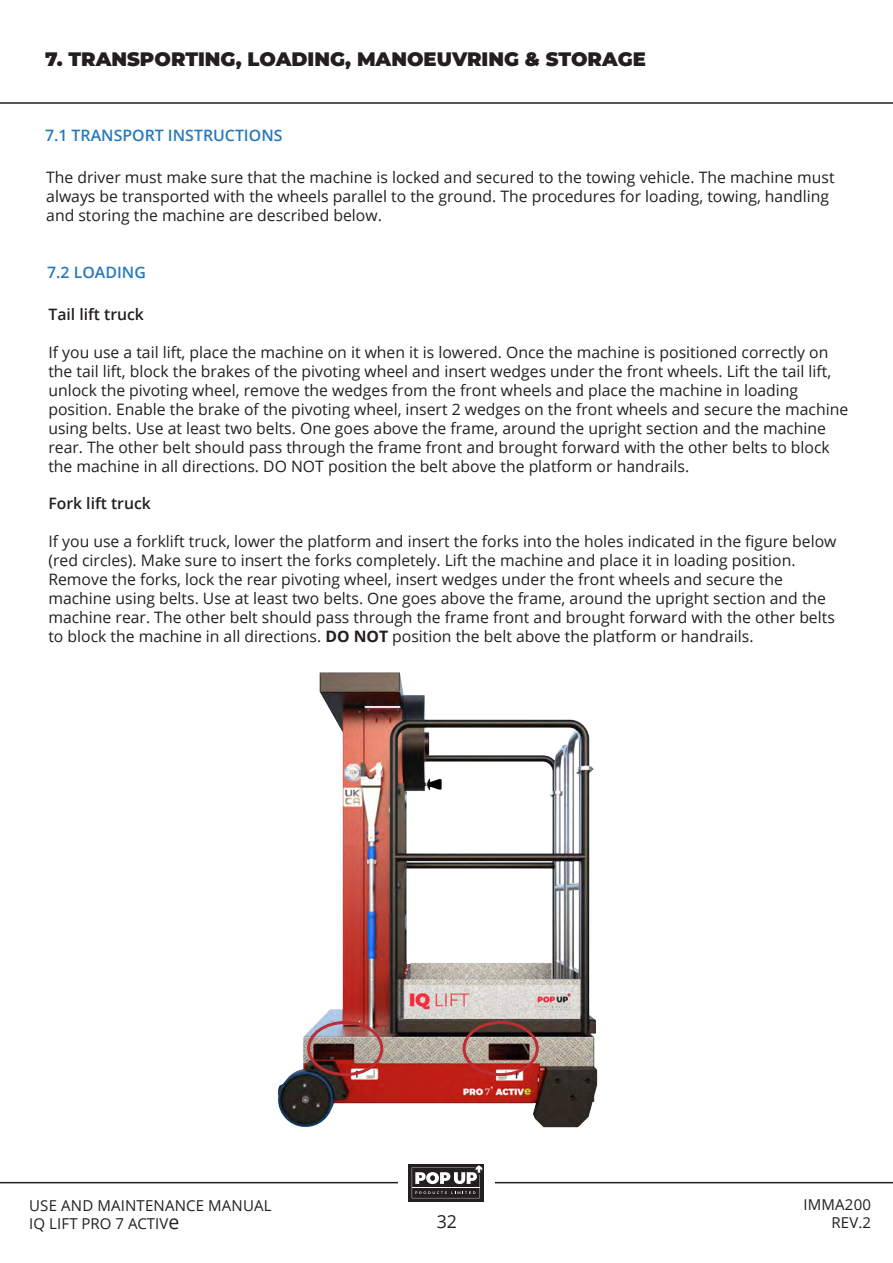
<style>
.page{position:relative;width:893px;height:1263px;background:#fff}
.page>*{position:absolute;margin:0;border:0;box-sizing:border-box;transform-origin:0 0}
.t1{font:900 19.5px "Montserrat";color:#231f20}
.t2{font:18px "Open Sans";color:#231f20}
.t3{font:15.75px/18.9px "Open Sans";color:#231f20}
.t4{font:600 15.75px "Open Sans";color:#2779ba}
.t5{font:600 15.75px "Open Sans";color:#231f20}
.t6{font:15px/18px "Open Sans";letter-spacing:.01em;color:#231f20}
.s1{font-weight:700}
.s2{font-size:19.5px}
</style>
<div class="page">
<img style="left:278px;top:672px;width:320px;height:456px">
<svg style="left:409px;top:1164px;width:75px;height:37px"></svg>
<svg style="left:412px;top:1165px;width:70px;height:33px"></svg>
<hr style="left:0;top:1182px;width:398px;height:1px;background:#231f20">
<hr style="left:495px;top:1182px;width:398px;height:1px;background:#231f20">
<hr style="left:0;top:102px;width:893px;height:2px;background:#231f20">
<div style="left:463px;top:1021px;width:76px;height:55px;border:3px solid #bc2d34;border-radius:50%"></div>
<div style="left:307px;top:1021px;width:76px;height:55px;border:3px solid #bc2d34;border-radius:50%"></div>
<p class="t1" style="left:45px;top:44px;width:602px">7. TRANSPORTING, LOADING, MANOEUVRING &amp; STORAGE</p>
<p class="t4" style="left:45px;top:124px;width:239px">7.1 TRANSPORT INSTRUCTIONS</p>
<p class="t3" style="left:46px;top:168px;width:790px">The driver must make sure that the machine is locked and secured to the towing vehicle. The machine must always be transported with the wheels parallel to the ground. The procedures for loading, towing, handling and storing the machine are described below.</p>
<p class="t4" style="left:47px;top:261px;width:100px">7.2 LOADING</p>
<p class="t5" style="left:48px;top:304px;width:97px">Tail lift truck</p>
<p class="t3" style="left:48px;top:343px;width:801px">If you use a tail lift, place the machine on it when it is lowered. Once the machine is positioned correctly on the tail lift, block the brakes of the pivoting wheel and insert wedges under the front wheels. Lift the tail lift, unlock the pivoting wheel, remove the wedges from the front wheels and place the machine in loading position. Enable the brake of the pivoting wheel, insert 2 wedges on the front wheels and secure the machine using belts. Use at least two belts. One goes above the frame, around the upright section and the machine rear. The other belt should pass through the frame front and brought forward with the other belts to block the machine in all directions. DO NOT position the belt above the platform or handrails.</p>
<p class="t5" style="left:48px;top:493px;width:104px">Fork lift truck</p>
<p class="t3" style="left:48px;top:532px;width:789px">If you use a forklift truck, lower the platform and insert the forks into the holes indicated in the figure below (red circles). Make sure to insert the forks completely. Lift the machine and place it in loading position.<br>Remove the forks, lock the rear pivoting wheel, insert wedges under the front wheels and secure the machine using belts. Use at least two belts. One goes above the frame, around the upright section and the machine rear. The other belt should pass through the frame front and brought forward with the other belts to block the machine in all directions. <span class="s1">DO NOT</span> position the belt above the platform or handrails.</p>
<p class="t6" style="left:29px;top:1196px;width:244px">USE AND MAINTENANCE MANUAL<br>IQ LIFT PRO 7 ACTIV<span class="s2">e</span></p>
<p class="t6" style="left:804px;top:1195px;width:69px">IMMA200</p>
<p class="t2" style="left:437px;top:1209px;width:22px">32</p>
<p class="t6" style="left:831px;top:1213px;width:41px">REV.2</p>
</div>
